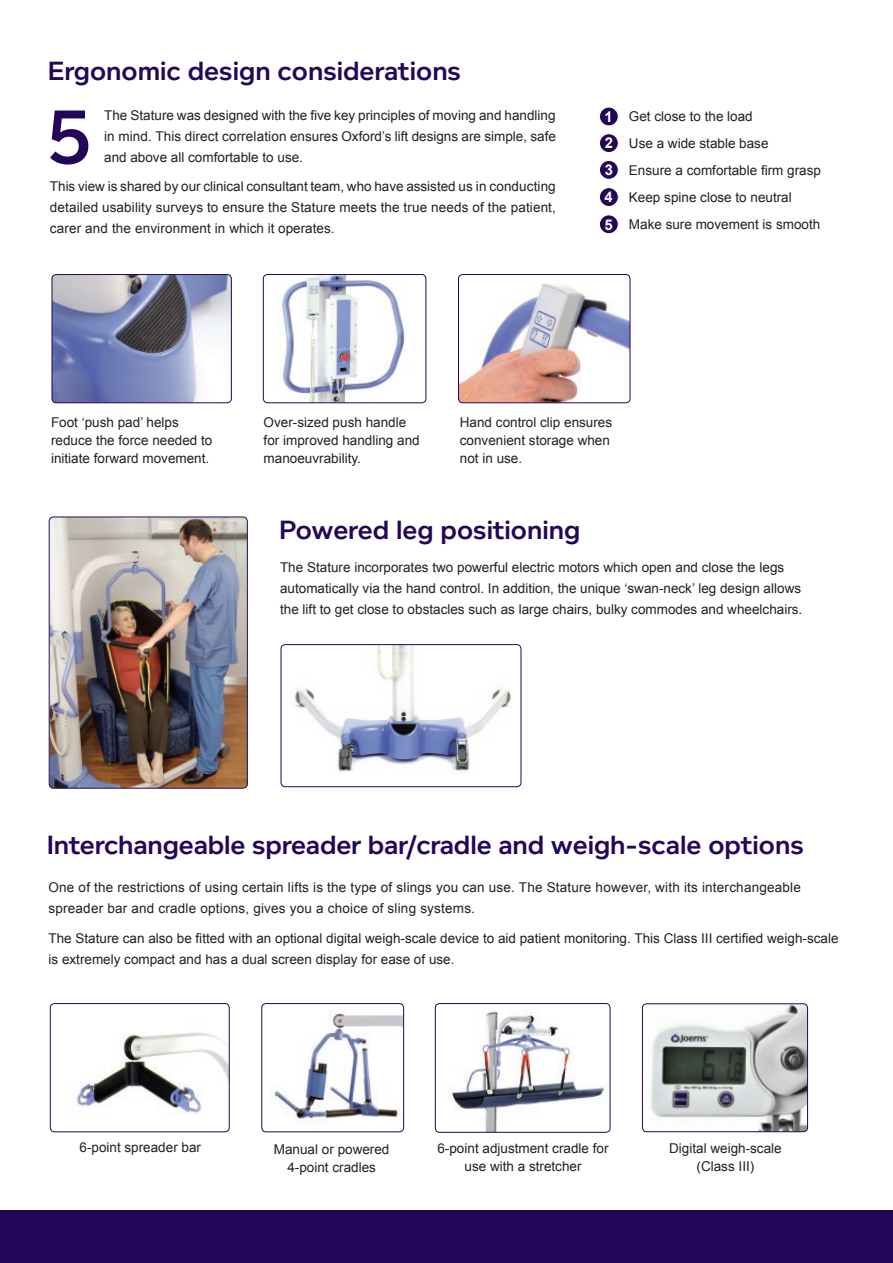
<style>
.page{position:relative;width:893px;height:1263px;background:#fff}
.page>*{position:absolute;margin:0;border:0;box-sizing:border-box;transform-origin:0 0}
.t1{font:600 78px "Foundry Context";color:#230658}
.t2{font:600 27px "Foundry Context";color:#230658}
.t3{font:700 14.85px "Arial";color:#fff}
.t4{font:13.5px/21px "Arial";color:#231f20}
</style>
<div class="page">
<img style="left:281px;top:645px;width:240px;height:142px">
<div style="left:281px;top:644px;width:240px;height:143px;border:1px solid #230658;border-radius:4px"></div>
<div style="left:0;top:1210px;width:893px;height:53px;background:#230658"></div>
<img style="left:270px;top:1010px;width:133px;height:122px">
<div style="left:261px;top:1003px;width:143px;height:129px;border:1px solid #230658;border-radius:4px"></div>
<img style="left:50px;top:1004px;width:179px;height:128px">
<div style="left:50px;top:1003px;width:180px;height:129px;border:1px solid #230658;border-radius:4px"></div>
<img style="left:642px;top:1005px;width:165px;height:127px">
<div style="left:642px;top:1003px;width:166px;height:129px;border:1px solid #230658;border-radius:4px"></div>
<img style="left:451px;top:1003px;width:159px;height:129px">
<div style="left:435px;top:1003px;width:175px;height:130px;border:1px solid #230658;border-radius:4px"></div>
<img style="left:50px;top:517px;width:197px;height:271px">
<div style="left:49px;top:517px;width:199px;height:271px;border:1px solid #230658;border-radius:4px"></div>
<div style="left:599px;top:107px;width:19px;height:19px;background:#230658;border-radius:50%"></div>
<div style="left:599px;top:107px;width:20px;height:19px;border:1px solid #fff;border-radius:50%"></div>
<div style="left:599px;top:134px;width:19px;height:19px;background:#230658;border-radius:50%"></div>
<div style="left:599px;top:133px;width:20px;height:20px;border:1px solid #fff;border-radius:50%"></div>
<div style="left:599px;top:160px;width:19px;height:19px;background:#230658;border-radius:50%"></div>
<div style="left:599px;top:160px;width:20px;height:20px;border:1px solid #fff;border-radius:50%"></div>
<div style="left:599px;top:188px;width:19px;height:18px;background:#230658;border-radius:50%"></div>
<div style="left:599px;top:187px;width:20px;height:20px;border:1px solid #fff;border-radius:50%"></div>
<div style="left:599px;top:215px;width:19px;height:19px;background:#230658;border-radius:50%"></div>
<div style="left:599px;top:215px;width:20px;height:19px;border:1px solid #fff;border-radius:50%"></div>
<img style="left:52px;top:274px;width:179px;height:129px">
<div style="left:52px;top:274px;width:180px;height:129px;border:1px solid #230658;border-radius:4px"></div>
<img style="left:282px;top:276px;width:123px;height:125px">
<div style="left:263px;top:274px;width:163px;height:129px;border:1px solid #230658;border-radius:4px"></div>
<img style="left:458px;top:274px;width:172px;height:129px">
<div style="left:458px;top:274px;width:172px;height:129px;border:1px solid #230658;border-radius:4px"></div>
<p class="t2" style="left:48px;top:55px;width:415px">Ergonomic design considerations</p>
<p class="t1" style="left:46px;top:91px;width:49px">5</p>
<p class="t4" style="left:104px;top:104px;width:453px;text-align:justify">The Stature was designed with the five key principles of moving and handling in mind. This direct correlation ensures Oxford’s lift designs are simple, safe and above all comfortable to use.</p>
<p class="t4" style="left:50px;top:176px;width:507px;text-align:justify">This view is shared by our clinical consultant team, who have assisted us in conducting detailed usability surveys to ensure the Stature meets the true needs of the patient, carer and the environment in which it operates.</p>
<p class="t3" style="left:605px;top:107px;width:10px">1</p>
<p class="t3" style="left:605px;top:133px;width:10px">2</p>
<p class="t3" style="left:605px;top:160px;width:10px">3</p>
<p class="t3" style="left:604px;top:187px;width:10px">4</p>
<p class="t3" style="left:605px;top:215px;width:10px">5</p>
<p class="t4" style="left:629px;top:106px;width:125px">Get close to the load</p>
<p class="t4" style="left:629px;top:133px;width:141px">Use a wide stable base</p>
<p class="t4" style="left:629px;top:160px;width:194px">Ensure a comfortable firm grasp</p>
<p class="t4" style="left:629px;top:187px;width:164px">Keep spine close to neutral</p>
<p class="t4" style="left:629px;top:214px;width:193px">Make sure movement is smooth</p>
<p class="t4" style="left:51px;top:413px;width:163px;line-height:18px">Foot ‘push pad’ helps reduce the force needed to initiate forward movement.</p>
<p class="t4" style="left:264px;top:413px;width:158px;line-height:18px">Over-sized push handle for improved handling and manoeuvrability.</p>
<p class="t4" style="left:460px;top:413px;width:154px;line-height:18px">Hand control clip ensures convenient storage when not in use.</p>
<p class="t2" style="left:279px;top:514px;width:303px">Powered leg positioning</p>
<p class="t4" style="left:280px;top:557px;width:524px">The Stature incorporates two powerful electric motors which open and close the legs automatically via the hand control. In addition, the unique ‘swan-neck’ leg design allows the lift to get close to obstacles such as large chairs, bulky commodes and wheelchairs.</p>
<p class="t2" style="left:47px;top:829px;width:759px">Interchangeable spreader bar/cradle and weigh-scale options</p>
<p class="t4" style="left:49px;top:877px;width:754px">One of the restrictions of using certain lifts is the type of slings you can use. The Stature however, with its interchangeable spreader bar and cradle options, gives you a choice of sling systems.</p>
<p class="t4" style="left:49px;top:928px;width:791px">The Stature can also be fitted with an optional digital weigh-scale device to aid patient monitoring. This Class III certified weigh-scale is extremely compact and has a dual screen display for ease of use.</p>
<p class="t4" style="left:80px;top:1137px;width:123px">6-point spreader bar</p>
<p class="t4" style="left:437px;top:1139px;width:173px;line-height:18px;text-align:center">6-point adjustment cradle for use with a stretcher</p>
<p class="t4" style="left:274px;top:1138px;width:117px">Manual or powered</p>
<p class="t4" style="left:287px;top:1156px;width:90px">4-point cradles</p>
<p class="t4" style="left:669px;top:1138px;width:114px">Digital weigh-scale</p>
<p class="t4" style="left:697px;top:1156px;width:59px">(Class III)</p>
</div>
